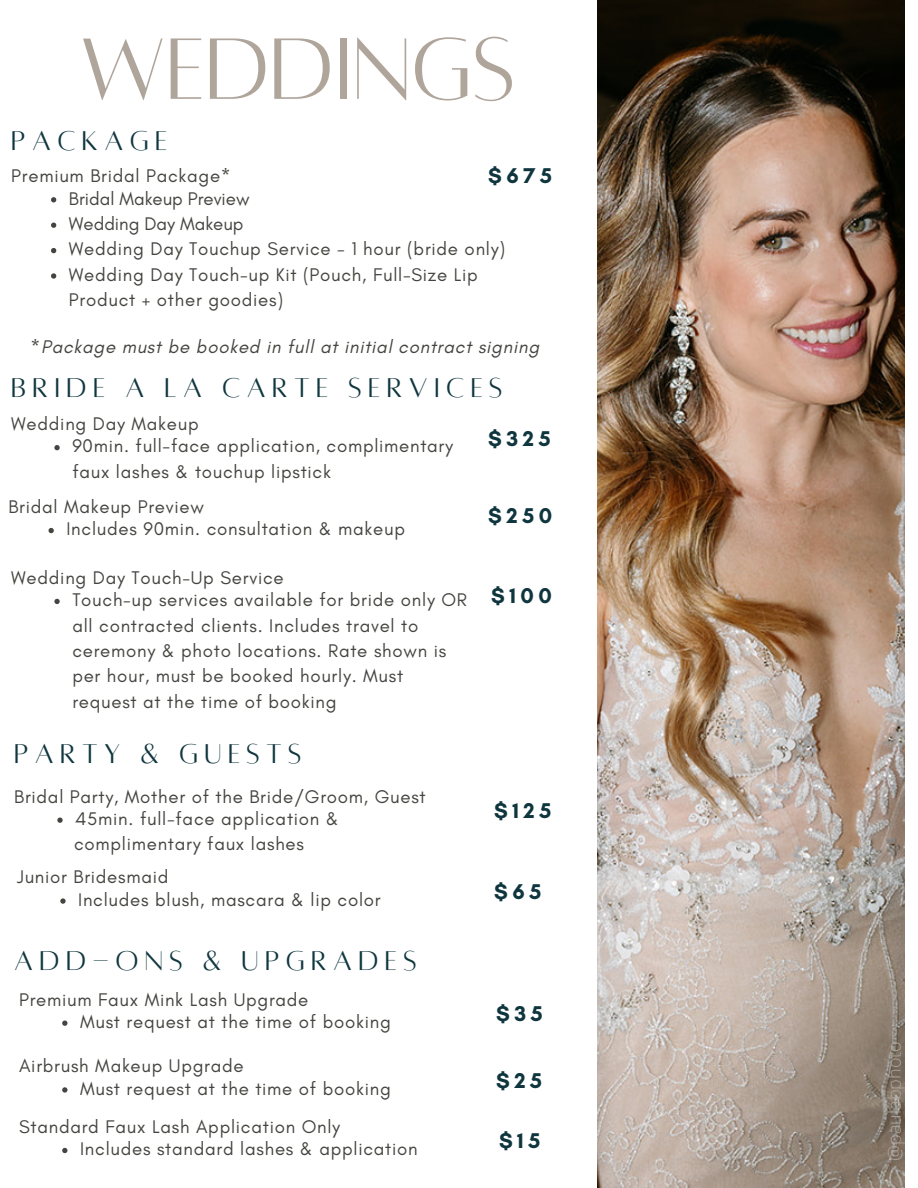
<style>
.page{position:relative;width:918px;height:1188px;background:#fff}
.page>*{position:absolute;margin:0;border:0;box-sizing:border-box;transform-origin:0 0}
.t1{font:96px "Alta regular";color:#afa59b}
.t2{font:30px "Alta regular";letter-spacing:.21em;color:#0f363e}
.t3{font:700 21.75px "Glacial Indifference";letter-spacing:.21em;color:#0f363e}
.t4{font:italic 18.75px "Glacial Indifference";letter-spacing:.04em;color:#444440}
.t5{font:18.6px/25.3px "Glacial Indifference";letter-spacing:.04em;color:#444440}
.t6{font:18.6px "Glacial Indifference";color:#444440}
.t7{font:300 18px "Open Sans";color:#afa59b}
</style>
<div class="page">
<img style="left:598px;top:0;width:307px;height:1188px">
<svg style="left:51px;top:197px;width:5px;height:5px"></svg>
<svg style="left:51px;top:223px;width:5px;height:5px"></svg>
<svg style="left:51px;top:248px;width:5px;height:5px"></svg>
<svg style="left:51px;top:273px;width:5px;height:6px"></svg>
<svg style="left:57px;top:818px;width:6px;height:5px"></svg>
<svg style="left:60px;top:898px;width:6px;height:6px"></svg>
<svg style="left:54px;top:445px;width:6px;height:5px"></svg>
<svg style="left:49px;top:528px;width:5px;height:5px"></svg>
<svg style="left:62px;top:1148px;width:5px;height:5px"></svg>
<svg style="left:62px;top:1087px;width:5px;height:6px"></svg>
<svg style="left:62px;top:1021px;width:5px;height:5px"></svg>
<svg style="left:54px;top:599px;width:6px;height:5px"></svg>
<p class="t1" style="left:80px;top:22px;width:437px">WEDDINGS</p>
<p class="t2" style="left:11px;top:126px;width:158px">PACKAGE</p>
<p class="t5" style="left:11px;top:163px;width:221px">Premium Bridal Package*</p>
<p class="t3" style="left:488px;top:162px;width:65px">$675</p>
<p class="t6" style="left:69px;top:187px;width:182px">Bridal Makeup Preview</p>
<p class="t6" style="left:69px;top:212px;width:176px">Wedding Day Makeup</p>
<p class="t5" style="left:69px;top:236px;width:438px">Wedding Day Touchup Service - 1 hour (bride only)</p>
<p class="t5" style="left:69px;top:262px;width:410px">Wedding Day Touch-up Kit (Pouch, Full-Size Lip<br>Product + other goodies)</p>
<p class="t4" style="left:30px;top:335px;width:510px">*Package must be booked in full at initial contract signing</p>
<p class="t2" style="left:11px;top:373px;width:493px">BRIDE A LA CARTE SERVICES</p>
<p class="t5" style="left:11px;top:411px;width:189px">Wedding Day Makeup</p>
<p class="t5" style="left:72px;top:433px;width:382px">90min. full-face application, complimentary faux lashes &amp; touchup lipstick</p>
<p class="t5" style="left:8px;top:494px;width:197px">Bridal Makeup Preview</p>
<p class="t5" style="left:66px;top:516px;width:340px">Includes 90min. consultation &amp; makeup</p>
<p class="t3" style="left:488px;top:425px;width:64px">$325</p>
<p class="t3" style="left:488px;top:502px;width:66px">$250</p>
<p class="t5" style="left:11px;top:565px;width:274px">Wedding Day Touch-Up Service</p>
<p class="t5" style="left:72px;top:587px;width:396px">Touch-up services available for bride only OR all contracted clients. Includes travel to ceremony &amp; photo locations. Rate shown is per hour, must be booked hourly. Must request at the time of booking</p>
<p class="t3" style="left:491px;top:582px;width:62px">$100</p>
<p class="t2" style="left:14px;top:739px;width:289px">PARTY &amp; GUESTS</p>
<p class="t5" style="left:14px;top:783px;width:413px">Bridal Party, Mother of the Bride/Groom, Guest</p>
<p class="t5" style="left:75px;top:806px;width:265px">45min. full-face application &amp;</p>
<p class="t5" style="left:74px;top:831px;width:231px">complimentary faux lashes</p>
<p class="t5" style="left:17px;top:864px;width:153px">Junior Bridesmaid</p>
<p class="t5" style="left:78px;top:887px;width:304px">Includes blush, mascara &amp; lip color</p>
<p class="t2" style="left:14px;top:946px;width:404px">ADD-ONS &amp; UPGRADES</p>
<p class="t3" style="left:494px;top:797px;width:59px">$125</p>
<p class="t3" style="left:494px;top:878px;width:49px">$65</p>
<p class="t5" style="left:19px;top:986px;width:291px">Premium Faux Mink Lash Upgrade</p>
<p class="t5" style="left:80px;top:1009px;width:312px">Must request at the time of booking</p>
<p class="t3" style="left:496px;top:1000px;width:48px">$35</p>
<p class="t5" style="left:19px;top:1053px;width:226px">Airbrush Makeup Upgrade</p>
<p class="t5" style="left:80px;top:1076px;width:312px">Must request at the time of booking</p>
<p class="t5" style="left:19px;top:1114px;width:323px">Standard Faux Lash Application Only</p>
<p class="t5" style="left:80px;top:1136px;width:339px">Includes standard lashes &amp; application</p>
<p class="t3" style="left:496px;top:1067px;width:48px">$25</p>
<p class="t3" style="left:499px;top:1128px;width:43px">$15</p>
<p class="t7" style="left:882px;top:1161px;width:121px;rotate:-90deg">@paulabphoto</p>
</div>
